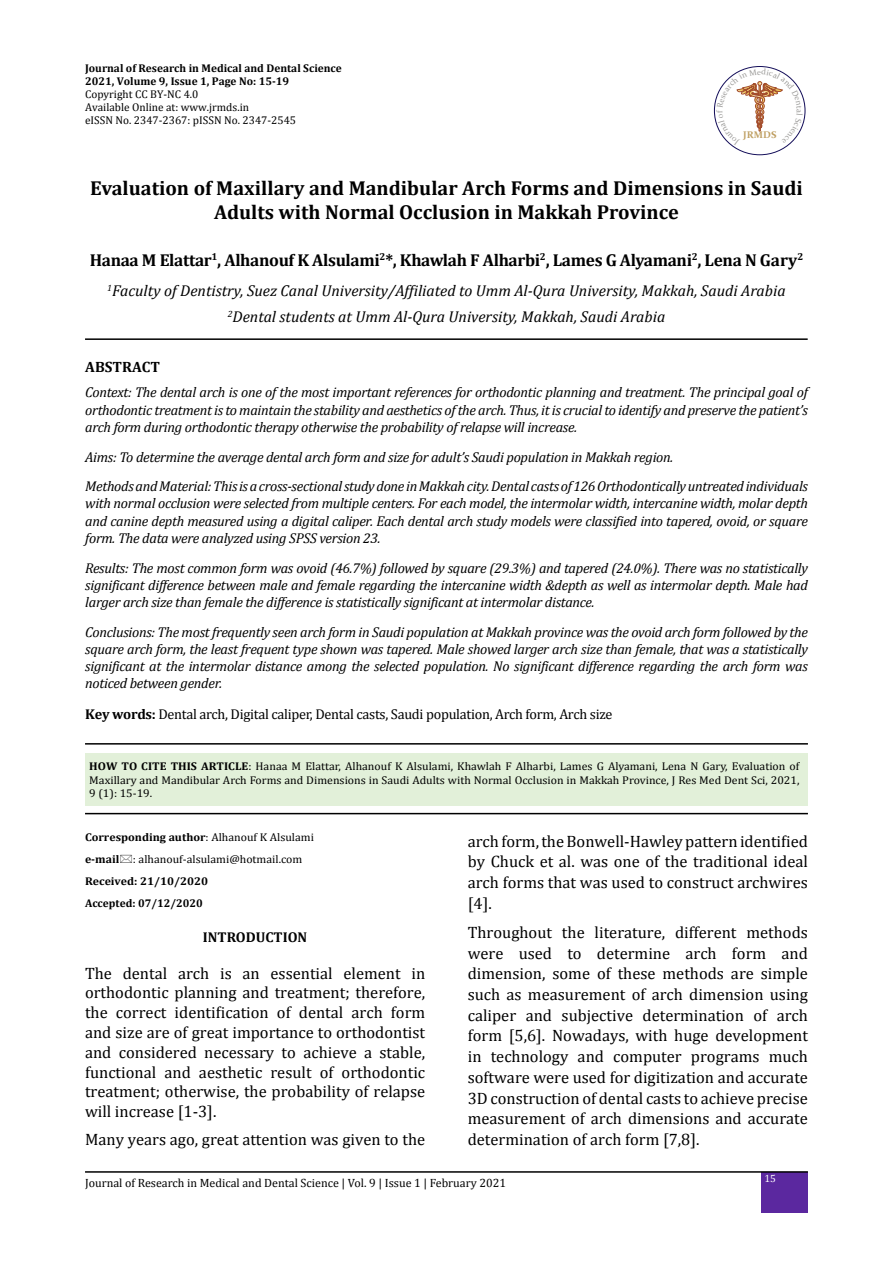
<style>
.page{position:relative;width:893px;height:1263px;background:#fff}
.page>*{position:absolute;margin:0;border:0;box-sizing:border-box;transform-origin:0 0}
.t1{font:700 20.25px/24.3px "Cambria";color:#000;text-align:center}
.t2{font:700 17.25px "Cambria";letter-spacing:-.02em;color:#000}
.t3{font:16.5px/20.7px "Cambria";color:#000;text-align:justify}
.t4{font:italic 15.75px/25.8px "Cambria";color:#000;text-align:center}
.t5{font:700 15px "Cambria";color:#000}
.t6{font:italic 14.25px/17.1px "Cambria";letter-spacing:-.02em;color:#000;text-align:justify}
.t7{font:14.25px "Cambria";letter-spacing:-.02em;color:#000}
.t8{font:700 14.25px "Cambria";color:#000}
.t9{font:12px "Cambria";color:#000}
.t10{font:11.25px/13.5px "Cambria";color:#000;text-align:justify;scale:1.05 1}
.t11{font:700 11.25px/22px "Cambria";color:#000;scale:1.05 1}
.t12{font:11.25px/12.9px "Cambria";color:#000}
.t13{font:700 11.25px/12.9px "Cambria";color:#000}
.t14{font:10.5px "Cambria";color:#fff}
.t15{font:700 9.6px "Constantia";color:#bf9f62}
.s1{font-weight:700}
.s2{font-weight:400}
</style>
<div class="page">
<div style="left:762px;top:1172px;width:46px;height:41px;background:#5b289f"></div>
<hr style="left:85px;top:1171px;width:723px;height:2px;background:#000">
<hr style="left:85px;top:338px;width:723px;height:2px;background:#000">
<hr style="left:85px;top:743px;width:723px;height:2px;background:#000">
<div style="left:85px;top:753px;width:723px;height:53px;background:#e2f0d9"></div>
<hr style="left:85px;top:813px;width:723px;height:1px;background:#000">
<svg style="left:716px;top:69px;width:87px;height:76px"></svg>
<p class="t13" style="left:85px;top:62px;width:258px">Journal of Research in Medical and Dental Science<br>2021, Volume 9, Issue 1, Page No: 15-19</p>
<p class="t12" style="left:85px;top:88px;width:213px">Copyright CC BY-NC 4.0<br>Available Online at: www.jrmds.in<br>eISSN No. 2347-2367: pISSN No. 2347-2545</p>
<p class="t15" style="left:743px;top:128px;width:35px">JRMDS</p>
<h1 class="t1" style="left:90px;top:175px;width:714px">Evaluation of Maxillary and Mandibular Arch Forms and Dimensions in Saudi<br>Adults with Normal Occlusion in Makkah Province</h1>
<p class="t2" style="left:90px;top:248px;width:715px">Hanaa M Elattar<sup>1</sup>, Alhanouf K Alsulami<sup>2</sup>*, Khawlah F Alharbi<sup>2</sup>, Lames G Alyamani<sup>2</sup>, Lena N Gary<sup>2</sup></p>
<p class="t4" style="left:107px;top:277px;width:680px"><sup>1</sup>Faculty of Dentistry, Suez Canal University/Affiliated to Umm Al-Qura University, Makkah, Saudi Arabia<br><sup>2</sup>Dental students at Umm Al-Qura University, Makkah, Saudi Arabia</p>
<p class="t5" style="left:85px;top:356px;width:76px">ABSTRACT</p>
<p class="t6" style="left:85px;top:383px;width:724px">Context: The dental arch is one of the most important references for orthodontic planning and treatment. The principal goal of orthodontic treatment is to maintain the stability and aesthetics of the arch. Thus, it is crucial to identify and preserve the patient’s arch form during orthodontic therapy otherwise the probability of relapse will increase.</p>
<p class="t6" style="left:85px;top:441px;width:724px;line-height:29.8px">Aims: To determine the average dental arch form and size for adult’s Saudi population in Makkah region.<br>Methods and Material: This is a cross-sectional study done in Makkah city. Dental casts of 126 Orthodontically untreated individuals</p>
<p class="t6" style="left:85px;top:494px;width:724px">with normal occlusion were selected from multiple centers. For each model, the intermolar width, intercanine width, molar depth and canine depth measured using a digital caliper. Each dental arch study models were classified into tapered, ovoid, or square form. The data were analyzed using SPSS version 23.</p>
<p class="t6" style="left:85px;top:558px;width:724px">Results: The most common form was ovoid (46.7%) followed by square (29.3%) and tapered (24.0%). There was no statistically significant difference between male and female regarding the intercanine width &amp;depth as well as intermolar depth. Male had larger arch size than female the difference is statistically significant at intermolar distance.</p>
<p class="t6" style="left:85px;top:623px;width:724px">Conclusions: The most frequently seen arch form in Saudi population at Makkah province was the ovoid arch form followed by the square arch form, the least frequent type shown was tapered. Male showed larger arch size than female, that was a statistically significant at the intermolar distance among the selected population. No significant difference regarding the arch form was noticed between gender.</p>
<p class="t7" style="left:85px;top:706px;width:529px"><span class="s1">Key words:</span> Dental arch, Digital caliper, Dental casts, Saudi population, Arch form, Arch size</p>
<p class="t10" style="left:89px;top:760px;width:678px"><span class="s1">HOW TO CITE THIS ARTICLE</span>: Hanaa M Elattar, Alhanouf K Alsulami, Khawlah F Alharbi, Lames G Alyamani, Lena N Gary, Evaluation of Maxillary and Mandibular Arch Forms and Dimensions in Saudi Adults with Normal Occlusion in Makkah Province, J Res Med Dent Sci, 2021, 9 (1): 15-19.</p>
<p class="t11" style="left:85px;top:826px;width:220px">Corresponding author<span class="s2">: Alhanouf K Alsulami </span>e-mail <span class="s2">: alhanouf-alsulami@hotmail.com<br></span>Received: 21/10/2020<br>Accepted: 07/12/2020</p>
<p class="t8" style="left:203px;top:927px;width:106px">INTRODUCTION</p>
<p class="t3" style="left:85px;top:963px;width:342px;line-height:19.8px">The dental arch is an essential element in orthodontic planning and treatment; therefore, the correct identification of dental arch form and size are of great importance to orthodontist and considered necessary to achieve a stable, functional and aesthetic result of orthodontic treatment; otherwise, the probability of relapse will increase [1-3].</p>
<p class="t3" style="left:85px;top:1129px;width:342px">Many years ago, great attention was given to the</p>
<p class="t3" style="left:468px;top:830px;width:342px">arch form, the Bonwell-Hawley pattern identified by Chuck et al. was one of the traditional ideal arch forms that was used to construct archwires [4].</p>
<p class="t3" style="left:468px;top:922px;width:342px">Throughout the literature, different methods were used to determine arch form and dimension, some of these methods are simple such as measurement of arch dimension using caliper and subjective determination of arch form [5,6]. Nowadays, with huge development in technology and computer programs much software were used for digitization and accurate 3D construction of dental casts to achieve precise measurement of arch dimensions and accurate determination of arch form [7,8].</p>
<p class="t9" style="left:85px;top:1176px;width:422px">Journal of Research in Medical and Dental Science | Vol. 9 | Issue 1 | February 2021</p>
<p class="t14" style="left:764px;top:1172px;width:13px">15</p>
</div>
